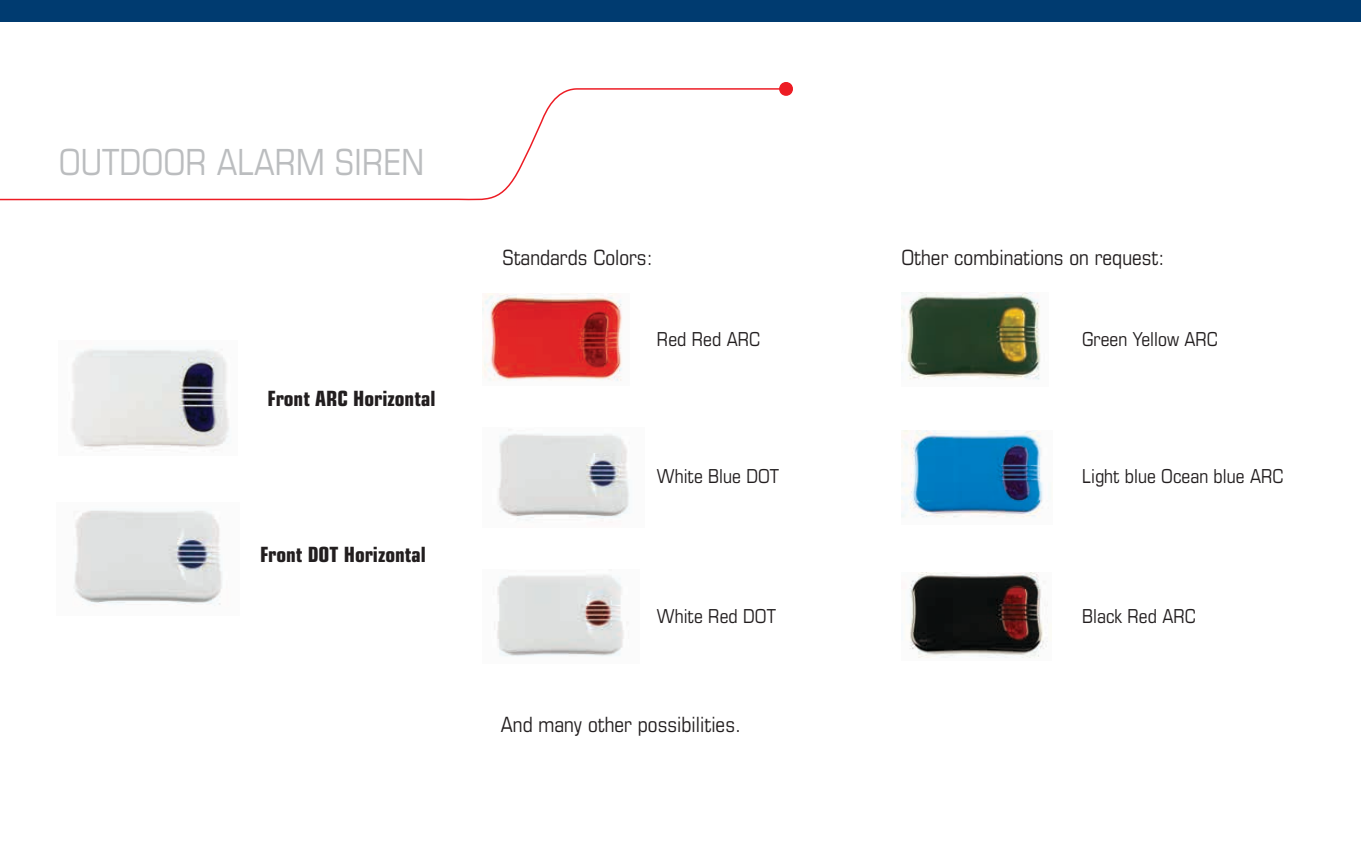
<style>
.page{position:relative;width:1361px;height:851px;background:#fff}
.page>*{position:absolute;margin:0;border:0;box-sizing:border-box;transform-origin:0 0}
.t1{font:condensed 36px "Eurostile LT Std";color:#bbbdbf}
.t2{font:condensed 21px "Eurostile LT Std";color:#221e1f}
.t3{font:700 condensed 21px "Eurostile LT Std";color:#221e1f}
.t4{font:condensed 19.2px "Eurostile LT Std";color:#221e1f}
</style>
<div class="page">
<div style="left:0;top:0;width:1361px;height:21px;background:#003b70"></div>
<svg style="left:0;top:88px;width:778px;height:113px"></svg>
<svg style="left:778px;top:82px;width:15px;height:14px"></svg>
<img style="left:483px;top:294px;width:139px;height:87px">
<img style="left:901px;top:293px;width:140px;height:87px">
<img style="left:901px;top:430px;width:142px;height:88px">
<img style="left:909px;top:572px;width:139px;height:86px">
<img style="left:494px;top:574px;width:134px;height:82px">
<img style="left:498px;top:429px;width:132px;height:94px">
<img style="left:71px;top:348px;width:158px;height:101px">
<img style="left:73px;top:510px;width:149px;height:96px">
<h1 class="t1" style="left:59px;top:141px;width:367px">OUTDOOR ALARM SIREN</h1>
<p class="t3" style="left:267px;top:386px;width:169px">Front ARC Horizontal</p>
<p class="t3" style="left:260px;top:541px;width:167px">Front DOT Horizontal</p>
<p class="t2" style="left:502px;top:245px;width:152px">Standards Colors:</p>
<p class="t2" style="left:901px;top:245px;width:264px">Other combinations on request:</p>
<p class="t4" style="left:657px;top:327px;width:105px">Red Red ARC</p>
<p class="t4" style="left:1082px;top:327px;width:137px">Green Yellow ARC</p>
<p class="t4" style="left:657px;top:464px;width:124px">White Blue DOT</p>
<p class="t4" style="left:657px;top:604px;width:120px">White Red DOT</p>
<p class="t2" style="left:501px;top:711px;width:241px">And many other possibilities.</p>
<p class="t4" style="left:1082px;top:464px;width:203px">Light blue Ocean blue ARC</p>
<p class="t4" style="left:1082px;top:604px;width:115px">Black Red ARC</p>
</div>
